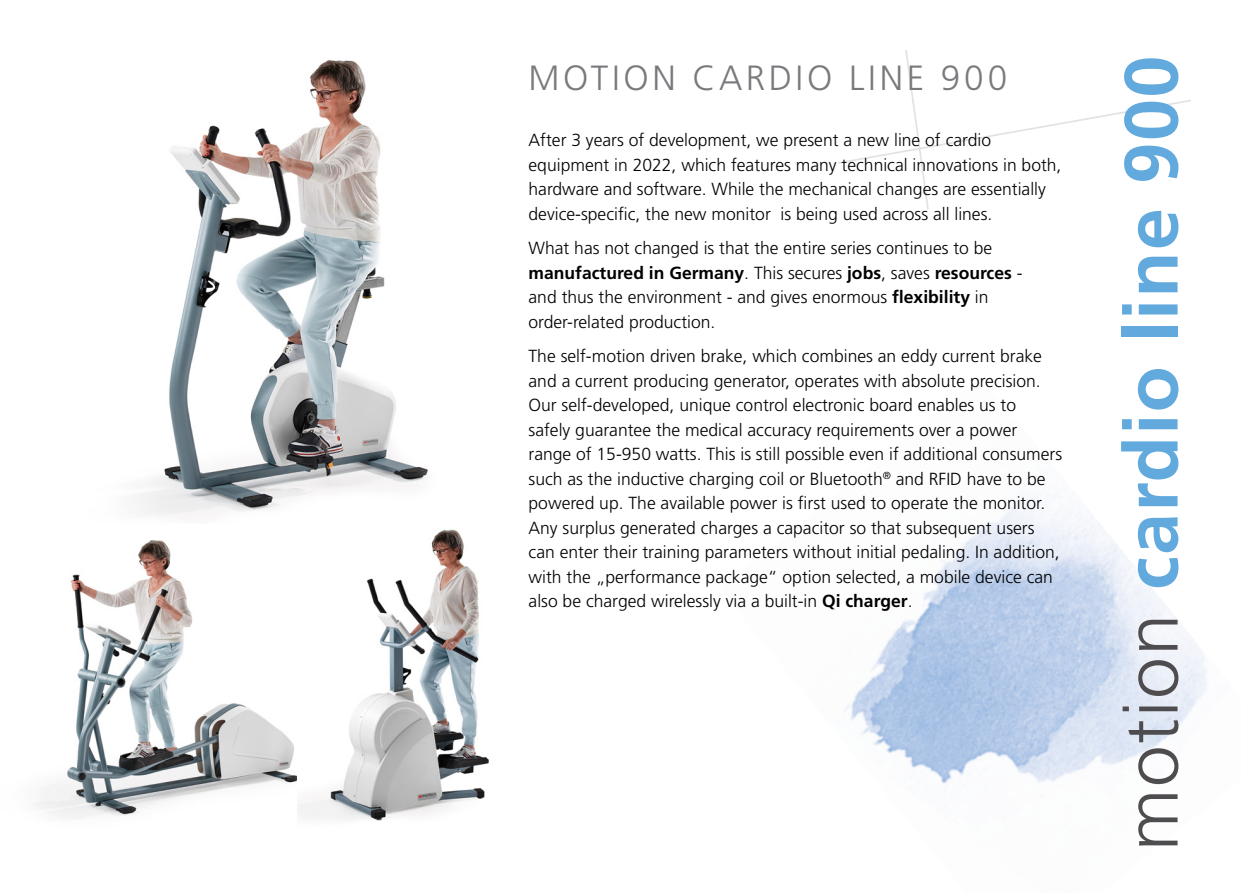
<style>
.page{position:relative;width:1241px;height:893px;background:#fff}
.page>*{position:absolute;margin:0;border:0;box-sizing:border-box;transform-origin:0 0}
.t1{font:700 75.25px "Frutiger CE";letter-spacing:.02em;color:#62aade}
.t2{font:300 35px "Frutiger";letter-spacing:.105em;color:#7a7a7e}
.t3{font:300 17.5px/24.5px "Frutiger";color:#000}
.s1{font-family:"Frutiger";font-weight:300;color:#4f4c50}
.s2{font-weight:700}
</style>
<div class="page">
<svg style="left:838px;top:50px;width:353px;height:159px"></svg>
<img style="left:1044px;top:562px;width:158px;height:92px">
<img style="left:923px;top:540px;width:121px;height:92px">
<img style="left:956px;top:632px;width:163px;height:93px">
<img style="left:1031px;top:725px;width:162px;height:81px">
<img style="left:844px;top:611px;width:112px;height:123px">
<img style="left:869px;top:703px;width:162px;height:87px">
<img style="left:1031px;top:796px;width:75px;height:10px">
<img style="left:137px;top:60px;width:291px;height:455px">
<img style="left:35px;top:540px;width:263px;height:279px">
<img style="left:298px;top:529px;width:191px;height:292px">
<h2 class="t2" style="left:528px;top:59px;width:480px">MOTION CARDIO LINE 900</h2>
<h1 class="t1" style="left:1105px;top:851px;width:797px;rotate:-90deg"><span class="s1">motion</span> cardio line 900</h1>
<p class="t3" style="left:528px;top:128px;width:534px">After 3 years of development, we present a new line of cardio equipment in 2022, which features many technical innovations in both, hardware and software. While the mechanical changes are essentially device-specific, the new monitor is being used across all lines.</p>
<p class="t3" style="left:528px;top:236px;width:495px">What has not changed is that the entire series continues to be <span class="s2">manufactured in Germany</span>. This secures <span class="s2">jobs</span>, saves <span class="s2">resources</span> - and thus the environment - and gives enormous <span class="s2">flexibility</span> in order-related production.</p>
<p class="t3" style="left:528px;top:344px;width:535px">The self-motion driven brake, which combines an eddy current brake and a current producing generator, operates with absolute precision.<br>Our self-developed, unique control electronic board enables us to safely guarantee the medical accuracy requirements over a power range of 15-950 watts. This is still possible even if additional consumers such as the inductive charging coil or Bluetooth<sup>®</sup> and RFID have to be powered up. The available power is first used to operate the monitor.<br>Any surplus generated charges a capacitor so that subsequent users can enter their training parameters without initial pedaling. In addition, with the „performance package“ option selected, a mobile device can also be charged wirelessly via a built-in <span class="s2">Qi charger</span>.</p>
</div>
